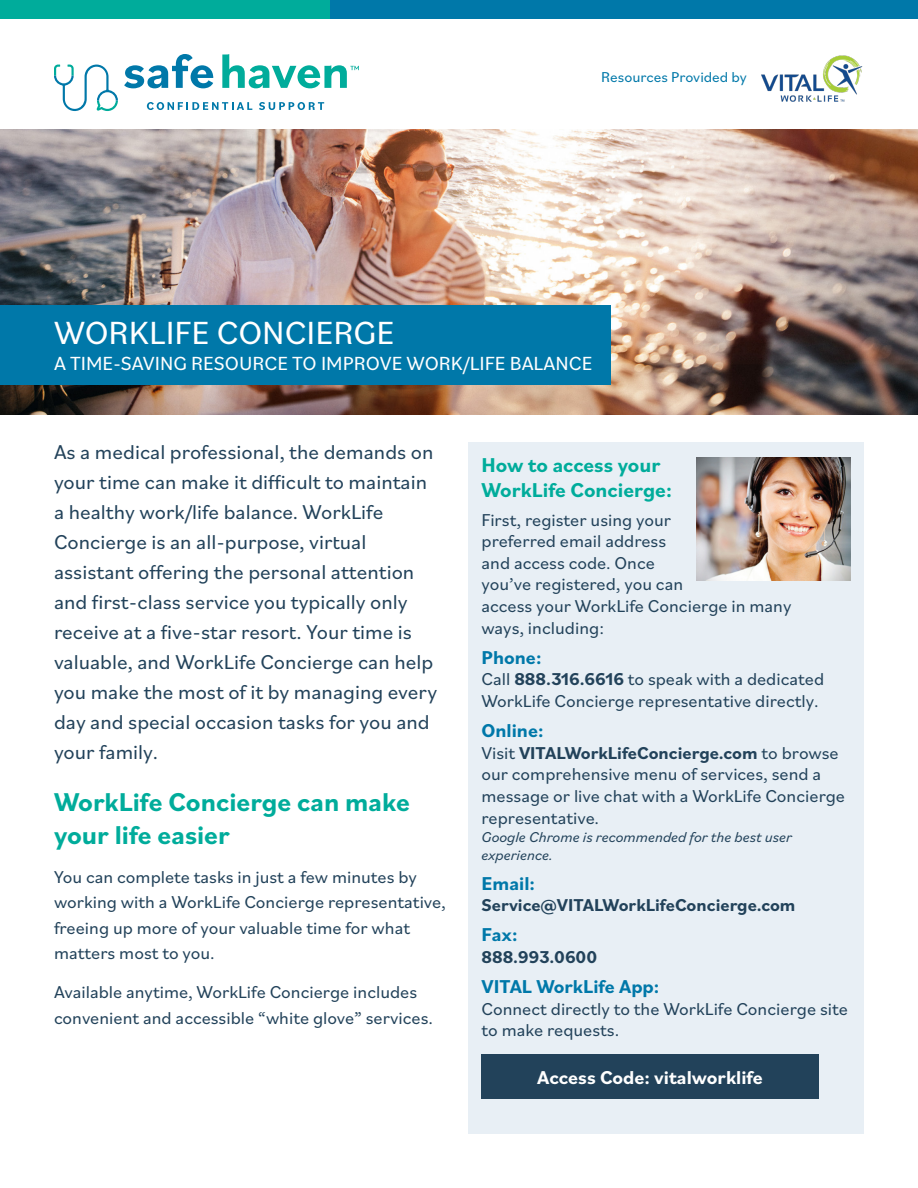
<style>
.page{position:relative;width:918px;height:1188px;background:#fff}
.page>*{position:absolute;margin:0;border:0;box-sizing:border-box;transform-origin:0 0}
.t1{font:33.6px "Bilo";color:#fff}
.t2{font:700 27px/32.4px "Bilo";color:#00ac9b}
.t3{font:21px/30px "Bilo";color:#22425a}
.t4{font:700 21px/25.2px "Bilo";color:#00ac9b}
.t5{font:19.95px "Bilo";color:#fff}
.t6{font:700 19.5px "Bilo";color:#0078a9}
.t7{font:700 19.5px "Bilo";color:#fff}
.t8{font:18px/21.6px "Bilo";color:#22425a}
.t9{font:700 18px "Bilo";color:#22425a}
.t10{font:italic 15px/18px "Bilo";color:#22425a}
.t11{font:15px "Bilo";color:#0078a9}
.s1{font-weight:700}
</style>
<div class="page">
<div style="left:242px;top:0;width:676px;height:19px;background:#0078a9"></div>
<div style="left:0;top:0;width:329px;height:19px;background:#00ac9b"></div>
<img style="left:762px;top:55px;width:101px;height:47px">
<svg style="left:124px;top:54px;width:89px;height:34px"></svg>
<svg style="left:147px;top:102px;width:105px;height:8px"></svg>
<svg style="left:259px;top:102px;width:65px;height:8px"></svg>
<svg style="left:54px;top:64px;width:64px;height:47px"></svg>
<svg style="left:222px;top:54px;width:137px;height:34px"></svg>
<img style="left:0;top:130px;width:918px;height:284px">
<div style="left:0;top:305px;width:610px;height:79px;background:#0078a9"></div>
<div style="left:468px;top:443px;width:396px;height:691px;background:#e8eff5"></div>
<img style="left:696px;top:458px;width:155px;height:123px">
<div style="left:482px;top:1054px;width:337px;height:44px;background:#22425a"></div>
<p class="t11" style="left:601px;top:67px;width:147px">Resources Provided by</p>
<p class="t1" style="left:54px;top:310px;width:342px">WORKLIFE CONCIERGE</p>
<p class="t5" style="left:54px;top:350px;width:540px">A TIME-SAVING RESOURCE TO IMPROVE WORK/LIFE BALANCE</p>
<p class="t3" style="left:54px;top:436px;width:385px">As a medical professional, the demands on your time can make it difficult to maintain a healthy work/life balance. WorkLife Concierge is an all-purpose, virtual assistant offering the personal attention and first-class service you typically only receive at a five-star resort. Your time is valuable, and WorkLife Concierge can help you make the most of it by managing every day and special occasion tasks for you and your family.</p>
<p class="t2" style="left:54px;top:785px;width:357px">WorkLife Concierge can make your life easier</p>
<p class="t8" style="left:54px;top:863px;width:393px;line-height:25.5px">You can complete tasks in just a few minutes by working with a WorkLife Concierge representative, freeing up more of your valuable time for what matters most to you.</p>
<p class="t8" style="left:54px;top:979px;width:381px;line-height:25.5px">Available anytime, WorkLife Concierge includes convenient and accessible “white glove” services.</p>
<p class="t4" style="left:482px;top:452px;width:192px">How to access your<br>WorkLife Concierge:</p>
<p class="t8" style="left:482px;top:508px;width:311px">First, register using your<br>preferred email address<br>and access code. Once<br>you’ve registered, you can<br>access your WorkLife Concierge in many ways, including:</p>
<p class="t6" style="left:482px;top:644px;width:62px">Phone:</p>
<p class="t8" style="left:482px;top:668px;width:344px">Call <span class="s1">888.316.6616</span> to speak with a dedicated<br>WorkLife Concierge representative directly.</p>
<p class="t6" style="left:482px;top:717px;width:64px">Online:</p>
<p class="t8" style="left:482px;top:741px;width:365px">Visit <span class="s1">VITALWorkLifeConcierge.com</span> to browse our comprehensive menu of services, send a message or live chat with a WorkLife Concierge representative.</p>
<p class="t10" style="left:482px;top:827px;width:312px">Google Chrome is recommended for the best user experience.</p>
<p class="t6" style="left:482px;top:870px;width:55px">Email:</p>
<p class="t9" style="left:482px;top:893px;width:316px">Service@VITALWorkLifeConcierge.com</p>
<p class="t6" style="left:482px;top:921px;width:38px">Fax:</p>
<p class="t9" style="left:482px;top:945px;width:117px">888.993.0600</p>
<p class="t6" style="left:482px;top:973px;width:179px">VITAL WorkLife App:</p>
<p class="t8" style="left:482px;top:997px;width:368px">Connect directly to the WorkLife Concierge site to make requests.</p>
<p class="t7" style="left:537px;top:1064px;width:227px">Access Code: vitalworklife</p>
</div>
